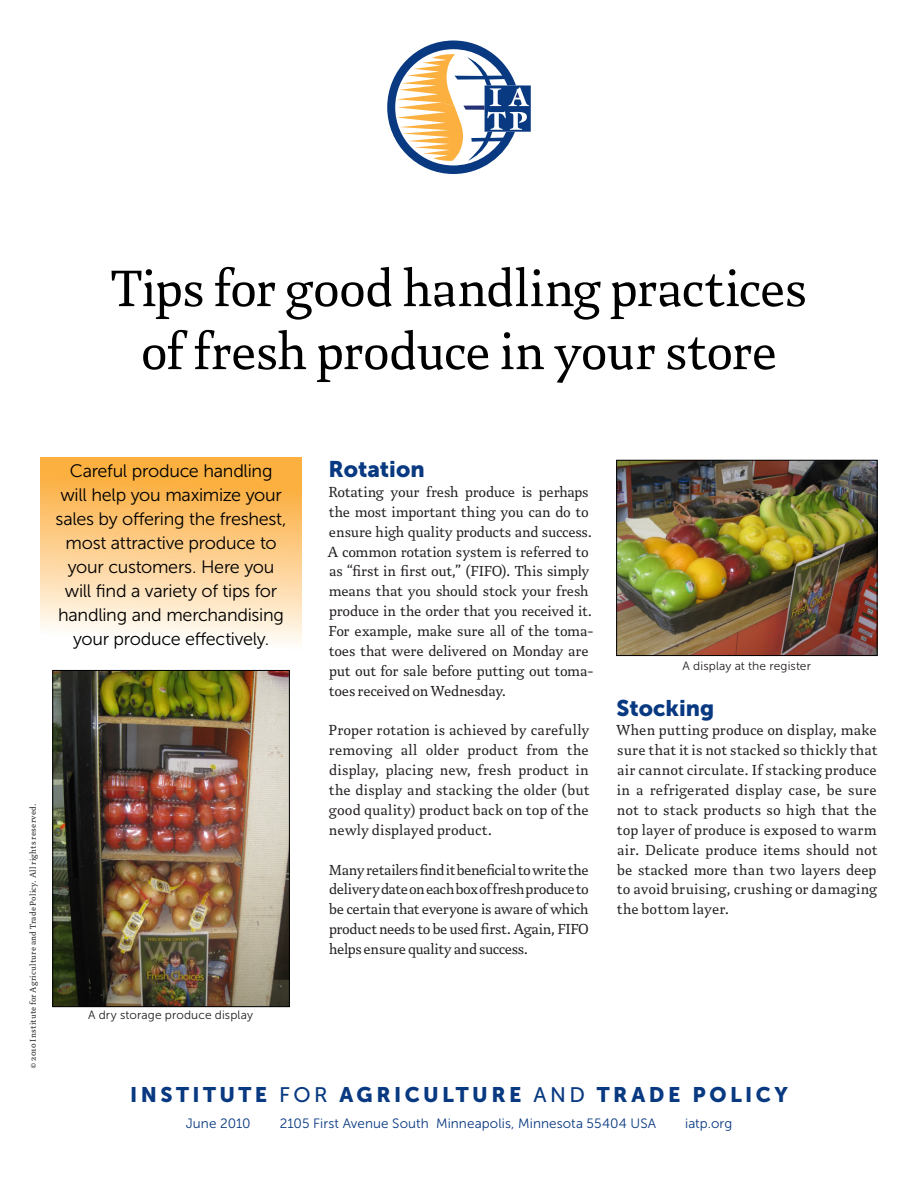
<style>
.page{position:relative;width:918px;height:1188px;background:#fff}
.page>*{position:absolute;margin:0;border:0;box-sizing:border-box;transform-origin:0 0}
.Heading_1{font:55.5px/63px "Mokka";letter-spacing:-.015em;color:#000;text-align:center}
.Heading_3{font:22.5px "Museo Sans 900";color:#083981}
.Footer_heading{font:21px "Museo Sans 900";letter-spacing:.165em;color:#083981}
.Summary{font:18px/24px "Museo Sans 300";letter-spacing:-.015em;color:#000;text-align:center}
.t1{font:15.75px/19.8px "Mokka";letter-spacing:-.01em;color:#231f20;text-align:justify}
.t2{font:13.5px "Museo Sans 300";letter-spacing:.005em;color:#083981}
.Caption_credit{font:12px "Museo Sans 300";letter-spacing:.01em;color:#231f20}
.Copyright{font:9px "Mokka";letter-spacing:.025em;color:#231f20}
.s1{font-family:"Museo Sans 500"}
</style>
<div class="page">
<svg style="left:387px;top:41px;width:144px;height:133px"></svg>
<img style="left:54px;top:672px;width:234px;height:333px">
<div style="left:52px;top:670px;width:238px;height:337px;border:1px solid #000"></div>
<img style="left:618px;top:462px;width:258px;height:192px">
<div style="left:616px;top:460px;width:262px;height:196px;border:1px solid #000"></div>
<svg style="left:40px;top:457px;width:262px;height:186px;background:#fcd08f"></svg>
<p class="Heading_1" style="left:111px;top:258px;width:698px">Tips for good handling practices of fresh produce in your store</p>
<p class="Copyright" style="left:28px;top:1069px;width:267px;rotate:-90deg">© 2010 Institute for Agriculture and Trade Policy. All rights reserved.</p>
<p class="Summary" style="left:56px;top:459px;width:232px">Careful produce handling will help you maximize your sales by offering the freshest, most attractive produce to your customers. Here you will find a variety of tips for handling and merchandising your produce effectively.</p>
<p class="Caption_credit" style="left:88px;top:1009px;width:166px">A dry storage produce display</p>
<p class="Heading_3" style="left:328px;top:456px;width:98px">Rotation</p>
<p class="t1" style="left:328px;top:482px;width:268px;text-align:left">Rotating your fresh produce is perhaps the most important thing you can do to ensure high quality products and success.<br>A common rotation system is referred to as “first in first out,” (FIFO). This simply means that you should stock your fresh produce in the order that you received it.<br>For example, make sure all of the toma&shy;toes that were delivered on Monday are put out for sale before putting out toma&shy;toes received on Wednesday.</p>
<p class="t1" style="left:329px;top:721px;width:262px">Proper rotation is achieved by carefully removing all older product from the display, placing new, fresh product in the display and stacking the older (but good quality) product back on top of the newly displayed product.</p>
<p class="t1" style="left:329px;top:860px;width:262px">Many retailers find it beneficial to write the delivery date on each box of fresh produce to be certain that everyone is aware of which product needs to be used first. Again, FIFO helps ensure quality and success.</p>
<p class="Caption_credit" style="left:683px;top:659px;width:130px">A display at the register</p>
<p class="Heading_3" style="left:616px;top:695px;width:99px">Stocking</p>
<p class="t1" style="left:616px;top:721px;width:263px">When putting produce on display, make sure that it is not stacked so thickly that air cannot circulate. If stacking produce in a refrigerated display case, be sure not to stack products so high that the top layer of produce is exposed to warm air. Delicate produce items should not be stacked more than two layers deep to avoid bruising, crushing or damaging the bottom layer.</p>
<p class="Footer_heading" style="left:130px;top:1082px;width:659px">INSTITUTE <span class="s1">FOR</span> AGRICULTURE <span class="s1">AND</span> TRADE POLICY</p>
<p class="t2" style="left:186px;top:1116px;width:66px">June 2010</p>
<p class="t2" style="left:280px;top:1116px;width:378px">2105 First Avenue South Minneapolis, Minnesota 55404 USA</p>
<p class="t2" style="left:685px;top:1116px;width:49px">iatp.org</p>
</div>
